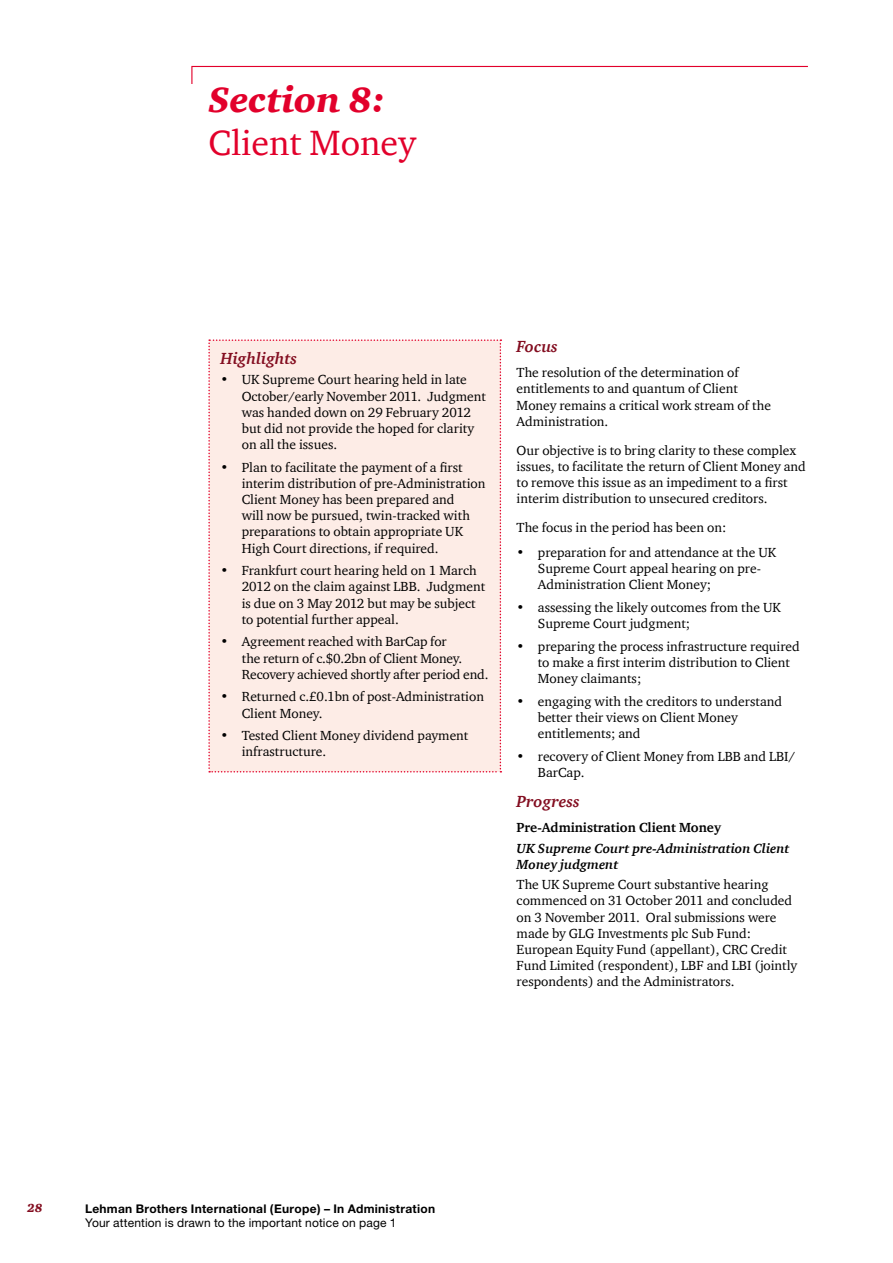
<style>
.page{position:relative;width:893px;height:1263px;background:#fff}
.page>*{position:absolute;margin:0;border:0;box-sizing:border-box;transform-origin:0 0}
.t1{font:36px "ITC Charter Com";color:#e2002b}
.t2{font:italic 900 36px "ITC Charter Com";color:#e2002b}
.t3{font:italic 700 16.5px "ITC Charter Com";color:#830d20}
.t4{font:13.5px/16.2px "ITC Charter Com";color:#000}
.t5{font:italic 700 13.5px/16.2px "ITC Charter Com";color:#000}
.t6{font:700 13.5px "ITC Charter Com";color:#000}
.t7{font:700 12px "Helvetica Neue";letter-spacing:.025em;color:#000}
.t8{font:12px "Helvetica Neue";letter-spacing:.01em;color:#000}
.t9{font:italic 900 12px "ITC Charter Com";color:#830d20}
</style>
<div class="page">
<svg style="left:191px;top:65px;width:617px;height:19px"></svg>
<div style="left:208px;top:339px;width:293px;height:433px;background:#fdece6"></div>
<h1 class="t2" style="left:208px;top:77px;width:179px">Section 8:</h1>
<h1 class="t1" style="left:208px;top:121px;width:209px">Client Money</h1>
<p class="t3" style="left:220px;top:348px;width:78px">Highlights</p>
<p class="t4" style="left:242px;top:371px;width:246px;text-indent:-21px">• UK Supreme Court hearing held in late October/early November 2011. Judgment was handed down on 29 February 2012 but did not provide the hoped for clarity on all the issues.</p>
<p class="t4" style="left:242px;top:459px;width:245px;text-indent:-21px">• Plan to facilitate the payment of a first interim distribution of pre-Administration Client Money has been prepared and<br>will now be pursued, twin-tracked with preparations to obtain appropriate UK High Court directions, if required.</p>
<p class="t4" style="left:242px;top:562px;width:245px;text-indent:-21px">• Frankfurt court hearing held on 1 March 2012 on the claim against LBB. Judgment is due on 3 May 2012 but may be subject to potential further appeal.</p>
<p class="t4" style="left:242px;top:633px;width:248px;text-indent:-21px">• Agreement reached with BarCap for<br>the return of c.$0.2bn of Client Money.<br>Recovery achieved shortly after period end.</p>
<p class="t4" style="left:242px;top:688px;width:244px;text-indent:-21px">• Returned c.£0.1bn of post-Administration<br>Client Money.</p>
<p class="t4" style="left:242px;top:727px;width:228px;text-indent:-21px">• Tested Client Money dividend payment infrastructure.</p>
<p class="t3" style="left:517px;top:337px;width:43px">Focus</p>
<p class="t4" style="left:517px;top:364px;width:256px">The resolution of the determination of entitlements to and quantum of Client Money remains a critical work stream of the Administration.</p>
<p class="t4" style="left:517px;top:442px;width:291px">Our objective is to bring clarity to these complex issues, to facilitate the return of Client Money and to remove this issue as an impediment to a first interim distribution to unsecured creditors.</p>
<p class="t4" style="left:517px;top:519px;width:211px">The focus in the period has been on:</p>
<p class="t4" style="left:538px;top:544px;width:240px;text-indent:-21px">• preparation for and attendance at the UK<br>Supreme Court appeal hearing on pre-<br>Administration Client Money;</p>
<p class="t4" style="left:538px;top:599px;width:244px;text-indent:-21px">• assessing the likely outcomes from the UK<br>Supreme Court judgment;</p>
<p class="t4" style="left:538px;top:638px;width:263px;text-indent:-21px">• preparing the process infrastructure required to make a first interim distribution to Client<br>Money claimants;</p>
<p class="t4" style="left:538px;top:693px;width:246px;text-indent:-21px">• engaging with the creditors to understand better their views on Client Money entitlements; and</p>
<p class="t4" style="left:538px;top:748px;width:259px;text-indent:-21px">• recovery of Client Money from LBB and LBI/<br>BarCap.</p>
<p class="t3" style="left:517px;top:792px;width:65px">Progress</p>
<p class="t6" style="left:517px;top:819px;width:206px">Pre-Administration Client Money</p>
<p class="t5" style="left:517px;top:840px;width:274px">UK Supreme Court pre-Administration Client<br>Money judgment</p>
<p class="t4" style="left:517px;top:876px;width:282px">The UK Supreme Court substantive hearing commenced on 31 October 2011 and concluded on 3 November 2011. Oral submissions were made by GLG Investments plc Sub Fund:<br>European Equity Fund (appellant), CRC Credit Fund Limited (respondent), LBF and LBI (jointly respondents) and the Administrators.</p>
<p class="t9" style="left:27px;top:1201px;width:17px">28</p>
<p class="t7" style="left:85px;top:1201px;width:352px">Lehman Brothers International (Europe) – In Administration</p>
<p class="t8" style="left:85px;top:1216px;width:313px">Your attention is drawn to the important notice on page 1</p>
</div>
